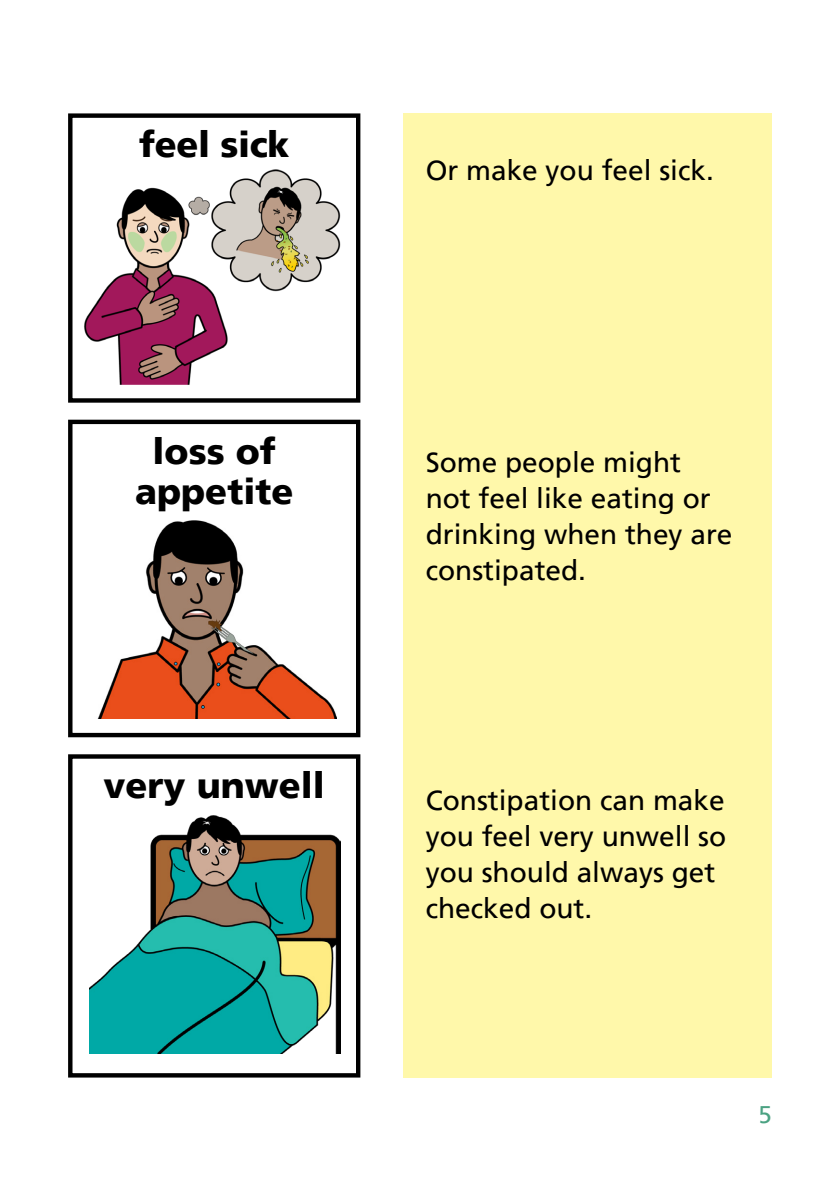
<style>
.page{position:relative;width:840px;height:1191px;background:#fff}
.page>*{position:absolute;margin:0;border:0;box-sizing:border-box;transform-origin:0 0}
.t1{font:900 36px/40px "Frutiger LT";color:#000;text-align:center}
.t2{font:28px/36px "Frutiger LT";color:#000}
.t3{font:24px "Frutiger LT";color:#4ba282}
</style>
<div class="page">
<div style="left:68px;top:754px;width:292px;height:323px;border:4px solid #000"></div>
<div style="left:403px;top:113px;width:368px;height:964px;background:#fff8aa"></div>
<div style="left:68px;top:420px;width:292px;height:317px;border:4px solid #000"></div>
<div style="left:68px;top:113px;width:292px;height:290px;border:4px solid #000"></div>
<img style="left:84px;top:169px;width:257px;height:216px">
<img style="left:97px;top:520px;width:239px;height:199px">
<img style="left:90px;top:815px;width:250px;height:238px">
<p class="t1" style="left:139px;top:125px;width:152px">feel sick</p>
<p class="t1" style="left:135px;top:431px;width:160px">loss of appetite</p>
<p class="t1" style="left:103px;top:765px;width:223px">very unwell</p>
<p class="t2" style="left:425px;top:152px;width:289px">Or make you feel sick.</p>
<p class="t2" style="left:425px;top:444px;width:308px">Some people might not feel like eating or drinking when they are constipated.</p>
<p class="t2" style="left:425px;top:782px;width:302px">Constipation can make you feel very unwell so you should always get checked out.</p>
<p class="t3" style="left:758px;top:1101px;width:15px">5</p>
</div>
